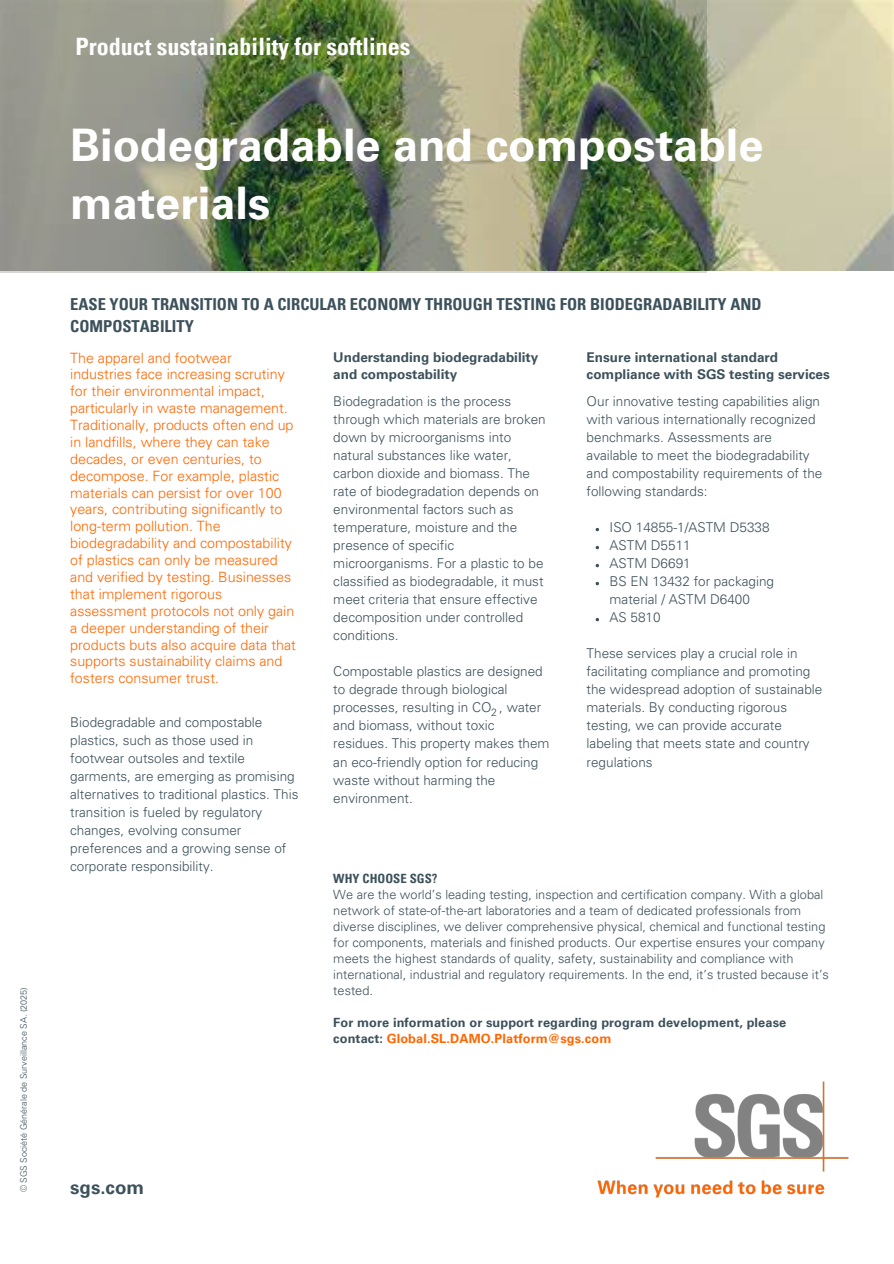
<style>
.page{position:relative;width:894px;height:1264px;background:#fff}
.page>*{position:absolute;margin:0;border:0;box-sizing:border-box;transform-origin:0 0}
.t1{font:700 45px/58.5px "Univers LT Pro 65";color:#fff}
.t2{font:700 condensed 24px "Univers LT Pro";color:#fff}
.t3{font:700 18.75px "Univers LT Pro 65";color:#3c515b}
.t4{font:700 condensed 16.5px/22.5px "Univers LT Pro";color:#3c515b}
.t5{font:300 14.25px/16.8px "Univers LT Pro 45";color:#f60}
.t6{font:300 13.5px/18px "Univers LT Std";color:#3c515b}
.t7{font:700 13.5px/16.8px "Univers LT Pro 65";color:#3c515b}
.t8{font:300 12.75px/15.9px "Univers LT Pro 45";color:#3c515b}
.t9{font:700 12.75px/15.9px "Univers LT Pro 65";letter-spacing:.01em;color:#3c515b}
.t10{font:700 condensed 12.75px "Univers LT Pro";letter-spacing:.005em;color:#3c515b}
.t11{font:300 10.5px "Univers LT Std";color:#3c515b}
.t12{font:300 9px "Univers LT Pro 45";color:#3c515b}
.s1{color:#f60}
</style>
<div class="page">
<img style="left:597px;top:1081px;width:252px;height:117px">
<img style="left:706px;top:0;width:187px;height:271px">
<img style="left:0;top:0;width:706px;height:272px">
<svg style="left:595px;top:528px;width:4px;height:3px"></svg>
<svg style="left:595px;top:546px;width:4px;height:3px"></svg>
<svg style="left:595px;top:564px;width:4px;height:3px"></svg>
<svg style="left:595px;top:582px;width:4px;height:3px"></svg>
<svg style="left:595px;top:618px;width:4px;height:3px"></svg>
<h2 class="t12" style="left:20px;top:1192px;width:207px;rotate:-90deg">© SGS Société Générale de Surveillance SA. (2025)</h2>
<h6 class="t2" style="left:76px;top:38px;width:336px">Product sustainability for softlines</h6>
<h6 class="t1" style="left:70px;top:121px;width:694px">Biodegradable and compostable materials</h6>
<h4 class="t4" style="left:70px;top:295px;width:692px">EASE YOUR TRANSITION TO A CIRCULAR ECONOMY THROUGH TESTING FOR BIODEGRADABILITY AND<br>COMPOSTABILITY</h4>
<p class="t5" style="left:70px;top:351px;width:227px">The apparel and footwear industries face increasing scrutiny for their environmental impact, particularly in waste management.<br>Traditionally, products often end up in landfills, where they can take decades, or even centuries, to decompose. For example, plastic materials can persist for over 100 years, contributing significantly to long-term pollution. The biodegradability and compostability of plastics can only be measured and verified by testing. Businesses that implement rigorous assessment protocols not only gain a deeper understanding of their products buts also acquire data that supports sustainability claims and fosters consumer trust.</p>
<h1 class="t7" style="left:333px;top:350px;width:206px">Understanding biodegradability and compostability</h1>
<p class="t7" style="left:586px;top:350px;width:245px">Ensure international standard compliance with SGS testing services</p>
<p class="t6" style="left:586px;top:394px;width:237px">Our innovative testing capabilities align with various internationally recognized benchmarks. Assessments are available to meet the biodegradability and compostability requirements of the following standards:</p>
<p class="t6" style="left:609px;top:520px;width:161px">ISO 14855-1/ASTM D5338</p>
<p class="t6" style="left:609px;top:538px;width:83px">ASTM D5511</p>
<p class="t6" style="left:609px;top:556px;width:83px">ASTM D6691</p>
<p class="t6" style="left:609px;top:574px;width:166px">BS EN 13432 for packaging material / ASTM D6400</p>
<h6 class="t6" style="left:609px;top:610px;width:53px">AS 5810</h6>
<p class="t6" style="left:586px;top:646px;width:237px">These services play a crucial role in facilitating compliance and promoting the widespread adoption of sustainable materials. By conducting rigorous testing, we can provide accurate labeling that meets state and country regulations</p>
<h5 class="t6" style="left:333px;top:394px;width:214px">Biodegradation is the process through which materials are broken down by microorganisms into natural substances like water, carbon dioxide and biomass. The rate of biodegradation depends on environmental factors such as temperature, moisture and the presence of specific microorganisms. For a plastic to be classified as biodegradable, it must meet criteria that ensure effective decomposition under controlled conditions.</h5>
<h6 class="t6" style="left:333px;top:664px;width:218px">Compostable plastics are designed to degrade through biological processes, resulting in CO , water and biomass, without toxic residues. This property makes them an eco-friendly option for reducing waste without harming the environment.</h6>
<p class="t11" style="left:491px;top:708px;width:7px">2</p>
<p class="t6" style="left:70px;top:715px;width:230px">Biodegradable and compostable plastics, such as those used in footwear outsoles and textile garments, are emerging as promising alternatives to traditional plastics. This transition is fueled by regulatory changes, evolving consumer preferences and a growing sense of corporate responsibility.</p>
<h5 class="t10" style="left:333px;top:874px;width:106px">WHY CHOOSE SGS?</h5>
<h6 class="t8" style="left:333px;top:888px;width:497px">We are the world’s leading testing, inspection and certification company. With a global network of state-of-the-art laboratories and a team of dedicated professionals from diverse disciplines, we deliver comprehensive physical, chemical and functional testing for components, materials and finished products. Our expertise ensures your company meets the highest standards of quality, safety, sustainability and compliance with international, industrial and regulatory requirements. In the end, it’s trusted because it’s tested.</h6>
<h6 class="t9" style="left:333px;top:1016px;width:454px">For more information or support regarding program development, please contact: <span class="s1">Global.SL.DAMO.Platform@sgs.com</span></h6>
<p class="t3" style="left:70px;top:1180px;width:75px">sgs.com</p>
</div>
